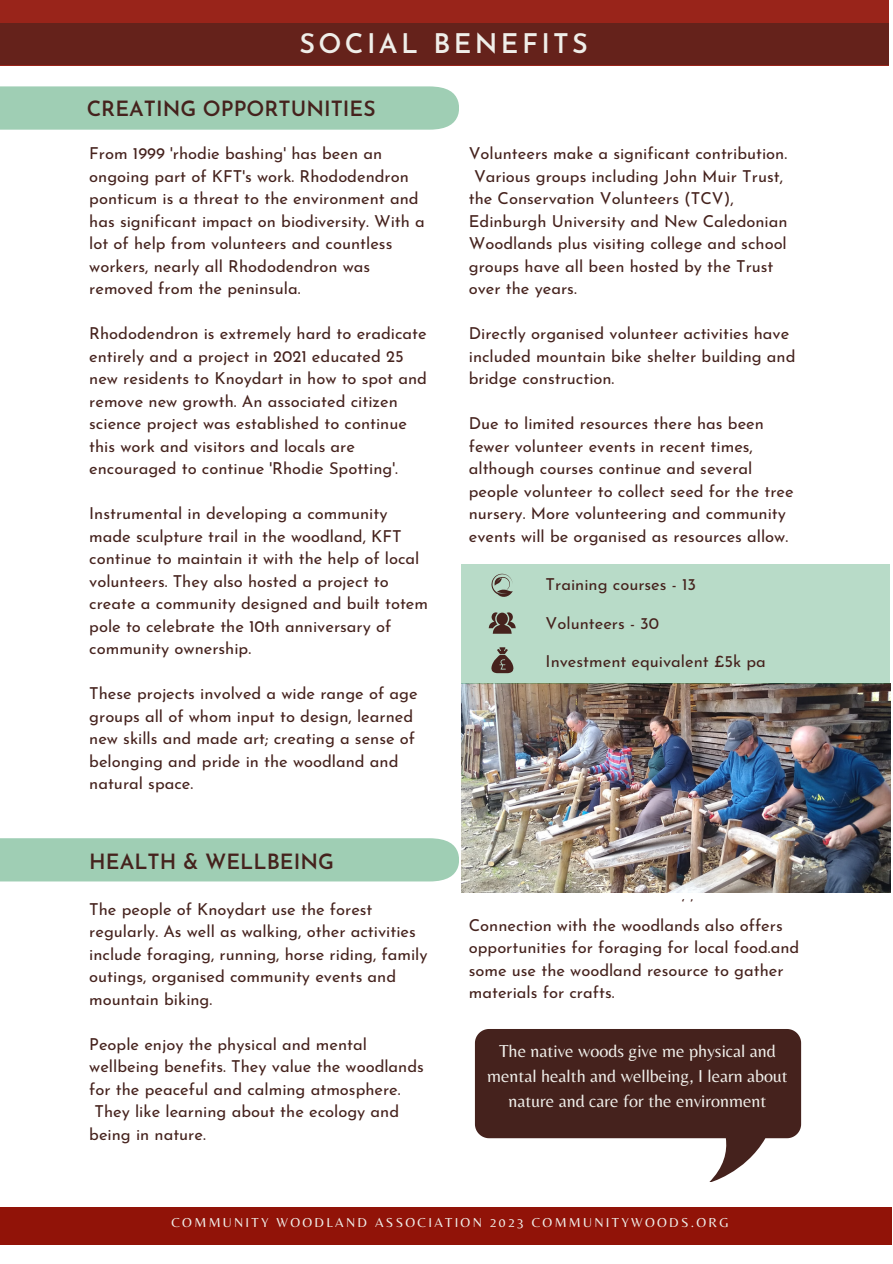
<style>
.page{position:relative;width:893px;height:1264px;background:#fff}
.page>*{position:absolute;margin:0;border:0;box-sizing:border-box;transform-origin:0 0}
.t1{font:600 27px "Josefin Sans";letter-spacing:.125em;color:#efeee9}
.t2{font:600 21px "Josefin Sans";color:#45221d}
.t3{font:18px/24.8px "Belleza";color:#efeee9;text-align:center}
.t4{font:16.5px/22.5px "Josefin Sans";color:#45221d}
.t5{font:13.5px "Belleza";letter-spacing:.17em;color:#efeee9}
</style>
<div class="page">
<img style="left:461px;top:683px;width:429px;height:209px">
<div style="left:0;top:1206px;width:891px;height:38px;background:#911308"></div>
<div style="left:0;top:0;width:888px;height:66px;background:#99241a"></div>
<div style="left:0;top:23px;width:888px;height:42px;background:#65221b"></div>
<svg style="left:475px;top:1029px;width:326px;height:152px;fill:#45221d"></svg>
<div style="left:0;top:86px;width:459px;height:44px;background:#9fceb4"></div>
<div style="left:461px;top:564px;width:428px;height:120px;background:#b8dbc8"></div>
<svg style="left:488px;top:612px;width:27px;height:21px"></svg>
<svg style="left:491px;top:647px;width:22px;height:26px"></svg>
<svg style="left:491px;top:573px;width:21px;height:24px"></svg>
<div style="left:0;top:838px;width:459px;height:43px;background:#9fceb4"></div>
<h1 class="t1" style="left:299px;top:33px;width:290px">SOCIAL BENEFITS</h1>
<p class="t2" style="left:87px;top:100px;width:290px">CREATING OPPORTUNITIES</p>
<p class="t4" style="left:89px;top:144px;width:337px">From 1999 'rhodie bashing' has been an ongoing part of KFT's work. Rhododendron ponticum is a threat to the environment and has significant impact on biodiversity. With a lot of help from volunteers and countless workers, nearly all Rhododendron was removed from the peninsula.</p>
<p class="t4" style="left:89px;top:324px;width:339px">Rhododendron is extremely hard to eradicate entirely and a project in 2021 educated 25 new residents to Knoydart in how to spot and remove new growth. An associated citizen science project was established to continue this work and visitors and locals are encouraged to continue 'Rhodie Spotting'.</p>
<p class="t4" style="left:89px;top:504px;width:340px">Instrumental in developing a community made sculpture trail in the woodland, KFT continue to maintain it with the help of local volunteers. They also hosted a project to create a community designed and built totem pole to celebrate the 10th anniversary of community ownership.</p>
<p class="t4" style="left:89px;top:684px;width:330px">These projects involved a wide range of age groups all of whom input to design, learned new skills and made art; creating a sense of belonging and pride in the woodland and natural space.</p>
<p class="t2" style="left:89px;top:852px;width:246px">HEALTH &amp; WELLBEING</p>
<p class="t4" style="left:89px;top:899px;width:340px">The people of Knoydart use the forest regularly. As well as walking, other activities include foraging, running, horse riding, family outings, organised community events and mountain biking.</p>
<p class="t4" style="left:89px;top:1034px;width:279px">People enjoy the physical and mental</p>
<p class="t4" style="left:89px;top:1056px;width:336px">wellbeing benefits. They value the woodlands</p>
<p class="t4" style="left:89px;top:1079px;width:313px">for the peaceful and calming atmosphere.</p>
<p class="t4" style="left:94px;top:1101px;width:306px">They like learning about the ecology and</p>
<p class="t4" style="left:89px;top:1124px;width:118px">being in nature.</p>
<p class="t4" style="left:469px;top:144px;width:320px">Volunteers make a significant contribution.</p>
<p class="t4" style="left:474px;top:167px;width:310px">Various groups including John Muir Trust,</p>
<p class="t4" style="left:469px;top:189px;width:266px">the Conservation Volunteers (TCV),</p>
<p class="t4" style="left:469px;top:211px;width:320px">Edinburgh University and New Caledonian</p>
<p class="t4" style="left:469px;top:234px;width:319px">Woodlands plus visiting college and school</p>
<p class="t4" style="left:469px;top:256px;width:306px">groups have all been hosted by the Trust</p>
<p class="t4" style="left:469px;top:279px;width:109px">over the years.</p>
<p class="t4" style="left:469px;top:324px;width:328px">Directly organised volunteer activities have included mountain bike shelter building and bridge construction.</p>
<p class="t4" style="left:469px;top:414px;width:326px">Due to limited resources there has been fewer volunteer events in recent times, although courses continue and several people volunteer to collect seed for the tree nursery. More volunteering and community events will be organised as resources allow.</p>
<p class="t4" style="left:545px;top:575px;width:152px">Training courses - 13</p>
<p class="t4" style="left:545px;top:613px;width:115px">Volunteers - 30</p>
<p class="t4" style="left:545px;top:651px;width:222px">Investment equivalent £5k pa</p>
<p class="t4" style="left:682px;top:896px;width:13px">‘ ’</p>
<p class="t4" style="left:469px;top:915px;width:332px">Connection with the woodlands also offers opportunities for foraging for local food.and some use the woodland resource to gather materials for crafts.</p>
<p class="t3" style="left:487px;top:1038px;width:302px">The native woods give me physical and mental health and wellbeing, I learn about nature and care for the environment</p>
<p class="t5" style="left:171px;top:1214px;width:558px">COMMUNITY WOODLAND ASSOCIATION 2023 COMMUNITYWOODS.ORG</p>
</div>
